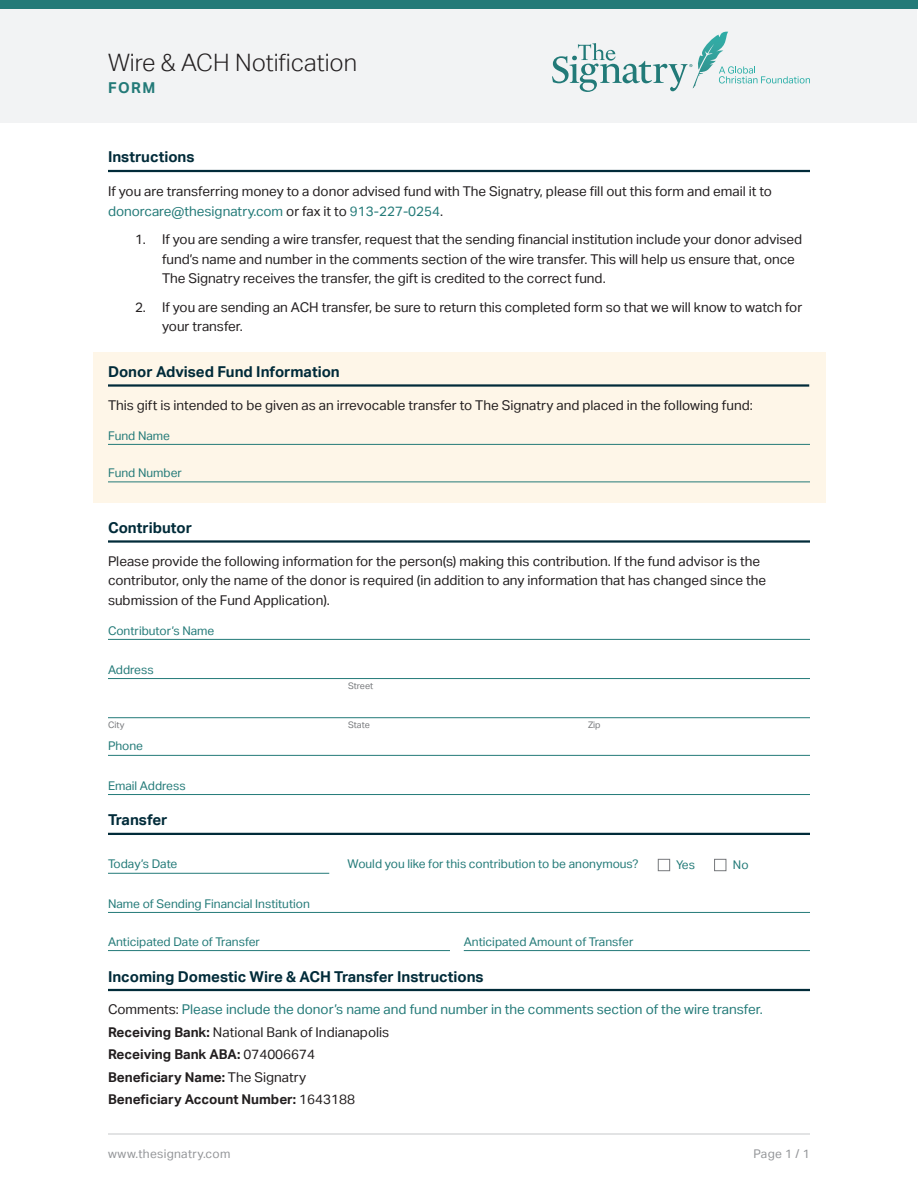
<style>
.page{position:relative;width:918px;height:1188px;background:#fff}
.page>*{position:absolute;margin:0;border:0;box-sizing:border-box;transform-origin:0 0}
.Form_Title{font:300 24px "Aktiv Grotesk";color:#231f20}
.Form_Header{font:700 15px "Aktiv Grotesk";color:#012b39}
.Form_Title-2{font:700 15px "Aktiv Grotesk";color:#237a78}
.t1{font:13.5px/19.5px "Aktiv Grotesk";color:#231f20}
.t2{font:13.5px "Aktiv Grotesk";color:#237a78}
.t3{font:700 13.5px "Aktiv Grotesk";color:#231f20}
.Form_fields-underlin{font:12px "Aktiv Grotesk";color:#237a78}
.Form_fields_-_no_und{font:12px "Aktiv Grotesk";color:#237a78}
.t4{font:12px "Aktiv Grotesk";letter-spacing:.025em;color:#939598}
.Notes{font:9px "Aktiv Grotesk";color:#76787b}
.s1{color:#237a78}
.s2{color:#231f20}
.s3{font-weight:700}
.s4{font-weight:400}
</style>
<div class="page">
<div style="left:1px;top:9px;width:916px;height:114px;background:#f2f3f4"></div>
<div style="left:0;top:0;width:918px;height:9px;background:#237a78"></div>
<svg style="left:552px;top:32px;width:258px;height:60px"></svg>
<hr style="left:108px;top:1134px;width:702px;height:1px;background:#c7c8ca">
<div style="left:93px;top:352px;width:732px;height:150px;background:#fef6e8"></div>
<hr style="left:108px;top:170px;width:702px;height:2px;background:#012b39">
<hr style="left:108px;top:384px;width:701px;height:3px;background:#012b39">
<hr style="left:108px;top:540px;width:702px;height:3px;background:#012b39">
<hr style="left:108px;top:989px;width:702px;height:2px;background:#012b39">
<hr style="left:108px;top:833px;width:702px;height:2px;background:#012b39">
<hr style="left:108px;top:444px;width:702px;height:1px;background:#237a78">
<hr style="left:108px;top:639px;width:702px;height:1px;background:#237a78">
<hr style="left:108px;top:873px;width:221px;height:1px;background:#237a78">
<hr style="left:108px;top:482px;width:702px;height:1px;background:#237a78">
<hr style="left:108px;top:678px;width:702px;height:1px;background:#237a78">
<hr style="left:108px;top:912px;width:702px;height:1px;background:#237a78">
<hr style="left:108px;top:950px;width:342px;height:1px;background:#237a78">
<hr style="left:464px;top:950px;width:346px;height:1px;background:#237a78">
<hr style="left:108px;top:755px;width:702px;height:1px;background:#237a78">
<hr style="left:108px;top:794px;width:702px;height:1px;background:#237a78">
<hr style="left:108px;top:717px;width:702px;height:1px;background:#237a78">
<div style="left:658px;top:859px;width:12px;height:12px;border:1px solid #76787b"></div>
<div style="left:714px;top:859px;width:12px;height:12px;border:1px solid #76787b"></div>
<p class="Form_Title" style="left:108px;top:49px;width:251px">Wire &amp; ACH Notification</p>
<p class="Form_Title-2" style="left:108px;top:79px;width:49px">FORM</p>
<p class="Form_Header" style="left:108px;top:148px;width:88px">Instructions</p>
<p class="t1" style="left:108px;top:182px;width:666px">If you are transferring money to a donor advised fund with The Signatry, please fill out this form and email it to <span class="s1">donorcare@thesignatry.com</span> or fax it to <span class="s1">913-227-0254</span>.</p>
<p class="t1" style="left:162px;top:230px;width:642px;text-indent:-27px">1. If you are sending a wire transfer, request that the sending financial institution include your donor advised fund’s name and number in the comments section of the wire transfer. This will help us ensure that, once<br>The Signatry receives the transfer, the gift is credited to the correct fund.</p>
<p class="t1" style="left:162px;top:297px;width:642px;text-indent:-27px">2. If you are sending an ACH transfer, be sure to return this completed form so that we will know to watch for your transfer.</p>
<p class="Form_Header" style="left:108px;top:362px;width:233px">Donor Advised Fund Information</p>
<p class="t1" style="left:108px;top:395px;width:646px">This gift is intended to be given as an irrevocable transfer to The Signatry and placed in the following fund:</p>
<p class="Form_fields-underlin" style="left:108px;top:428px;width:64px">Fund Name</p>
<p class="Form_fields-underlin" style="left:108px;top:466px;width:75px">Fund Number</p>
<p class="Form_Header" style="left:108px;top:518px;width:85px">Contributor</p>
<p class="t1" style="left:108px;top:551px;width:660px">Please provide the following information for the person(s) making this contribution. If the fund advisor is the contributor, only the name of the donor is required (in addition to any information that has changed since the submission of the Fund Application).</p>
<p class="Form_fields-underlin" style="left:108px;top:623px;width:108px">Contributor’s Name</p>
<p class="Form_fields-underlin" style="left:108px;top:662px;width:47px">Address</p>
<p class="Notes" style="left:108px;top:719px;width:18px">City</p>
<p class="Form_fields-underlin" style="left:108px;top:739px;width:37px">Phone</p>
<p class="Form_fields-underlin" style="left:108px;top:778px;width:79px">Email Address</p>
<p class="Form_Header" style="left:108px;top:811px;width:61px">Transfer</p>
<p class="Notes" style="left:348px;top:681px;width:27px">Street</p>
<p class="Notes" style="left:348px;top:719px;width:23px">State</p>
<p class="Notes" style="left:588px;top:719px;width:14px">Zip</p>
<p class="Form_fields-underlin" style="left:108px;top:857px;width:71px">Today’s Date</p>
<p class="Form_fields_-_no_und" style="left:348px;top:857px;width:292px">Would you like for this contribution to be anonymous?</p>
<p class="Form_fields-underlin" style="left:108px;top:896px;width:203px">Name of Sending Financial Institution</p>
<p class="Form_fields-underlin" style="left:108px;top:934px;width:154px">Anticipated Date of Transfer</p>
<p class="Form_fields-underlin" style="left:464px;top:934px;width:171px">Anticipated Amount of Transfer</p>
<p class="Form_Header" style="left:108px;top:967px;width:377px">Incoming Domestic Wire &amp; ACH Transfer Instructions</p>
<p class="Form_fields_-_no_und" style="left:676px;top:858px;width:21px">Yes</p>
<p class="Form_fields_-_no_und" style="left:733px;top:858px;width:17px">No</p>
<p class="t2" style="left:108px;top:1002px;width:656px"><span class="s2">Comments:</span> Please include the donor’s name and fund number in the comments section of the wire transfer.</p>
<p class="t1" style="left:108px;top:1022px;width:283px"><span class="s3">Receiving Bank:</span> National Bank of Indianapolis</p>
<p class="t3" style="left:108px;top:1046px;width:209px">Receiving Bank ABA: <span class="s4">074006674</span></p>
<p class="t3" style="left:108px;top:1069px;width:200px">Beneficiary Name: <span class="s4">The Signatry</span></p>
<p class="t3" style="left:108px;top:1091px;width:249px">Beneficiary Account Number: <span class="s4">1643188</span></p>
<p class="t4" style="left:108px;top:1146px;width:124px">www.thesignatry.com</p>
<p class="t4" style="left:754px;top:1146px;width:58px">Page 1 / 1</p>
</div>
